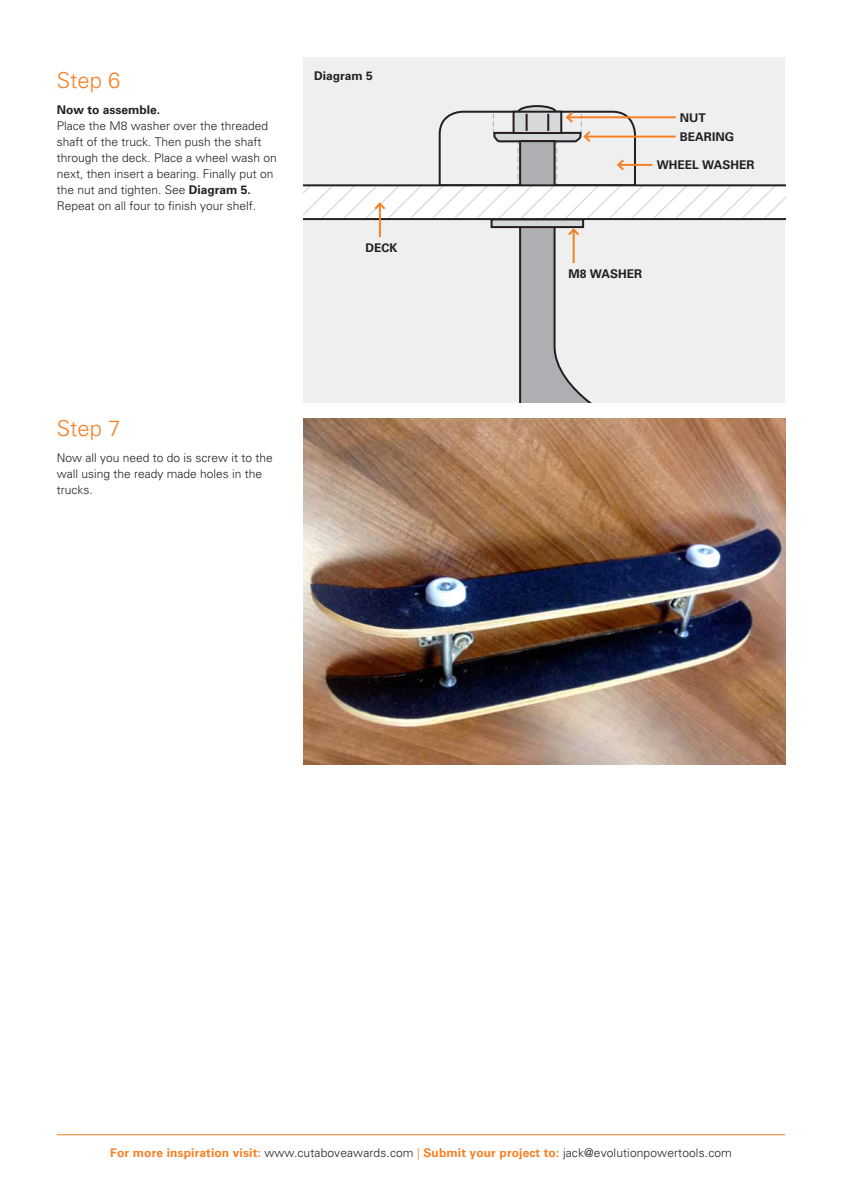
<style>
.page{position:relative;width:842px;height:1191px;background:#fff}
.page>*{position:absolute;margin:0;border:0;box-sizing:border-box;transform-origin:0 0}
.t1{font:300 22px "Univers";color:#f58025}
.t2{font:300 12px/16px "Univers";color:#231f20}
.t3{font:700 12px "Univers";color:#231f20}
.s1{font-weight:700}
.s2{font-weight:700;color:#f58025}
.s3{color:#f58025}
</style>
<div class="page">
<div style="left:304px;top:57px;width:481px;height:346px;background:#efeff0"></div>
<svg style="left:304px;top:105px;width:481px;height:298px"></svg>
<hr style="left:57px;top:1134px;width:728px;height:1px;background:#f58025">
<img style="left:304px;top:418px;width:481px;height:346px">
<h1 class="t1" style="left:57px;top:67px;width:65px">Step 6</h1>
<p class="t3" style="left:57px;top:103px;width:105px">Now to assemble.</p>
<p class="t2" style="left:57px;top:118px;width:222px">Place the M8 washer over the threaded shaft of the truck. Then push the shaft through the deck. Place a wheel wash on next, then insert a bearing. Finally put on the nut and tighten. See <span class="s1">Diagram 5.<br></span>Repeat on all four to finish your shelf.</p>
<p class="t3" style="left:314px;top:69px;width:60px">Diagram 5</p>
<p class="t3" style="left:365px;top:241px;width:34px">DECK</p>
<h1 class="t1" style="left:57px;top:414px;width:65px">Step 7</h1>
<p class="t2" style="left:57px;top:450px;width:218px">Now all you need to do is screw it to the wall using the ready made holes in the trucks.</p>
<p class="t3" style="left:680px;top:110px;width:28px">NUT</p>
<p class="t3" style="left:657px;top:158px;width:99px">WHEEL WASHER</p>
<p class="t3" style="left:680px;top:130px;width:56px">BEARING</p>
<p class="t3" style="left:568px;top:267px;width:75px">M8 WASHER</p>
<p class="t2" style="left:110px;top:1144px;width:623px"><span class="s2">For more inspiration visit:</span> www.cutaboveawards.com <span class="s3">|</span> <span class="s2">Submit your project to:</span> jack@evolutionpowertools.com</p>
</div>
